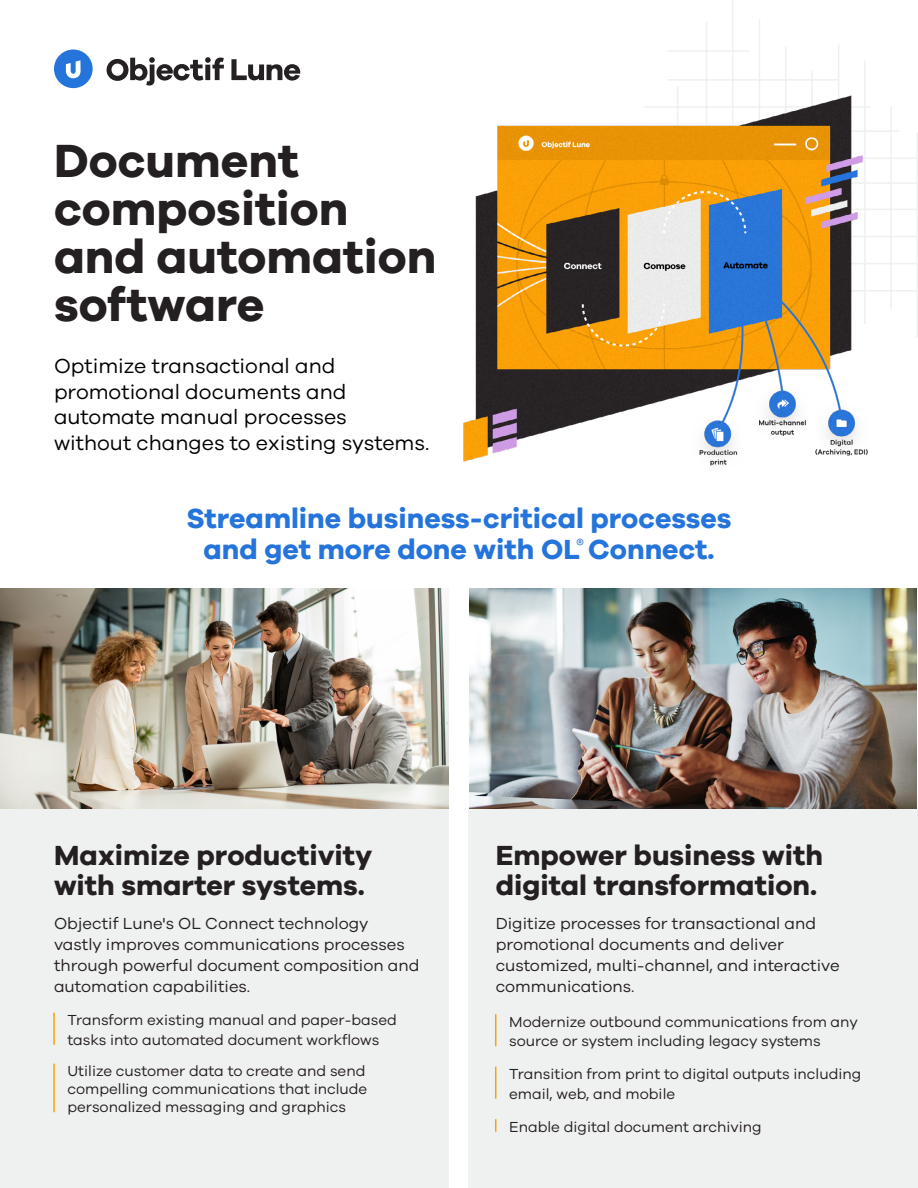
<style>
.page{position:relative;width:918px;height:1188px;background:#fff}
.page>*{position:absolute;margin:0;border:0;box-sizing:border-box;transform-origin:0 0}
.t1{font:700 48px/48px "Galano Grotesque";color:#241f20}
.t2{font:700 28.5px/30px "Galano Grotesque";color:#241f20}
.t3{font:700 28.5px/31.5px "Galano Grotesque";color:#2574db;text-align:center}
.t4{font:21px/25.5px "Galano Grotesque";color:#000}
.t5{font:16.5px/21px "Galano Grotesque";color:#241f20}
.t6{font:15px/19.5px "Galano Grotesque";color:#241f20}
</style>
<div class="page">
<svg style="left:107px;top:57px;width:117px;height:29px"></svg>
<svg style="left:231px;top:59px;width:69px;height:22px"></svg>
<svg style="left:54px;top:50px;width:39px;height:38px"></svg>
<hr style="left:917px;top:133px;width:1px;height:205px;background:#eff0f0">
<hr style="left:812px;top:290px;width:105px;height:1px;background:#eff0f0">
<hr style="left:661px;top:263px;width:256px;height:1px;background:#eff0f0">
<hr style="left:661px;top:236px;width:256px;height:1px;background:#eff0f0">
<hr style="left:656px;top:158px;width:261px;height:1px;background:#eff0f0">
<hr style="left:661px;top:130px;width:238px;height:2px;background:#eff0f0">
<hr style="left:667px;top:50px;width:82px;height:2px;background:#eff0f0">
<hr style="left:650px;top:209px;width:267px;height:1px;background:#eff0f0">
<hr style="left:661px;top:182px;width:256px;height:2px;background:#eff0f0">
<hr style="left:890px;top:106px;width:2px;height:203px;background:#eff0f0">
<hr style="left:864px;top:61px;width:2px;height:263px;background:#eff0f0">
<hr style="left:838px;top:44px;width:1px;height:271px;background:#eff0f0">
<hr style="left:811px;top:70px;width:2px;height:256px;background:#eff0f0">
<hr style="left:785px;top:47px;width:1px;height:244px;background:#eff0f0">
<hr style="left:759px;top:19px;width:1px;height:290px;background:#eff0f0">
<hr style="left:732px;top:0;width:2px;height:292px;background:#eff0f0">
<hr style="left:706px;top:22px;width:1px;height:299px;background:#eff0f0">
<img style="left:463px;top:79px;width:407px;height:387px">
<img style="left:469px;top:589px;width:447px;height:220px">
<img style="left:0;top:589px;width:449px;height:220px">
<div style="left:0;top:809px;width:449px;height:379px;background:#eff0f0"></div>
<hr style="left:53px;top:1013px;width:2px;height:32px;background:#ffa100">
<hr style="left:53px;top:1064px;width:2px;height:48px;background:#ffa100">
<div style="left:469px;top:809px;width:449px;height:379px;background:#eff0f0"></div>
<hr style="left:495px;top:1014px;width:1px;height:32px;background:#ffa100">
<hr style="left:495px;top:1067px;width:1px;height:32px;background:#ffa100">
<svg style="left:495px;top:1119px;width:1px;height:13px"></svg>
<h1 class="t1" style="left:54px;top:135px;width:384px">Document composition and automation software</h1>
<h3 class="t4" style="left:54px;top:353px;width:377px">Optimize transactional and promotional documents and automate manual processes without changes to existing systems.</h3>
<h2 class="t3" style="left:186px;top:501px;width:547px">Streamline business-critical processes and get more done with OL<sup>®</sup> Connect.</h2>
<h2 class="t2" style="left:54px;top:839px;width:320px">Maximize productivity with smarter systems.</h2>
<p class="t5" style="left:54px;top:913px;width:367px">Objectif Lune's OL Connect technology vastly improves communications processes through powerful document composition and automation capabilities.</p>
<p class="t6" style="left:68px;top:1010px;width:331px">Transform existing manual and paper-based tasks into automated document workflows</p>
<p class="t6" style="left:68px;top:1062px;width:301px;line-height:18px">Utilize customer data to create and send compelling communications that include personalized messaging and graphics</p>
<h2 class="t2" style="left:496px;top:839px;width:329px">Empower business with digital transformation.</h2>
<p class="t5" style="left:496px;top:913px;width:346px">Digitize processes for transactional and promotional documents and deliver customized, multi-channel, and interactive communications.</p>
<p class="t6" style="left:509px;top:1011px;width:350px">Modernize outbound communications from any source or system including legacy systems</p>
<p class="t6" style="left:509px;top:1064px;width:354px">Transition from print to digital outputs including email, web, and mobile</p>
<p class="t6" style="left:509px;top:1116px;width:254px">Enable digital document archiving</p>
</div>
